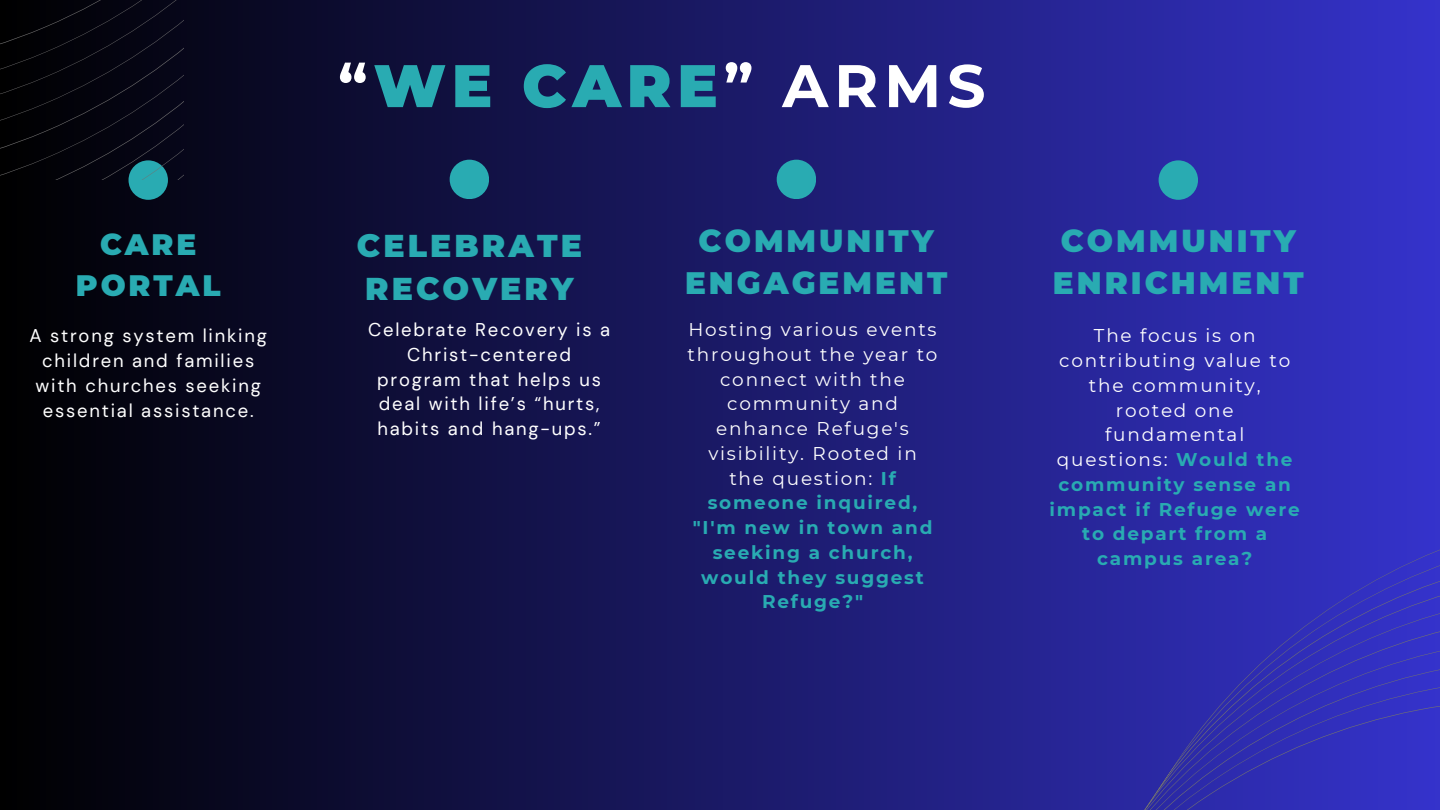
<style>
.page{position:relative;width:1440px;height:810px;background:#fff}
.page>*{position:absolute;margin:0;border:0;box-sizing:border-box;transform-origin:0 0}
.t1{font:700 60px "Montserrat";color:#fff}
.t2{font:900 31.5px/42.8px "Montserrat";letter-spacing:.1em;color:#29abb2}
.t3{font:900 31px/42.8px "Montserrat";letter-spacing:.1em;color:#29abb2}
.t4{font:900 29.5px "Montserrat";letter-spacing:.1em;color:#29abb2}
.t5{font:18.4px/24.8px "Montserrat";letter-spacing:.1em;color:#fff;text-align:center}
.t6{font:18.4px/24.8px "DM Sans";letter-spacing:.1em;color:#fff;text-align:center}
.s1{font-weight:900;color:#29abb2}
.s2{font-weight:700;color:#29abb2}
</style>
<div class="page">
<div style="left:0;top:0;width:1440px;height:810px;background:linear-gradient(to right,#000,#3533cc)"></div>
<svg style="left:1020px;top:281px;width:420px;height:529px;background:#2d2bad"></svg>
<div style="left:129px;top:160px;width:39px;height:40px;background:#29abb2;border-radius:50%"></div>
<div style="left:777px;top:160px;width:39px;height:39px;background:#29abb2;border-radius:50%"></div>
<div style="left:1159px;top:160px;width:39px;height:40px;background:#29abb2;border-radius:50%"></div>
<svg style="left:0;top:0;width:184px;height:179px;background:#050710"></svg>
<div style="left:450px;top:160px;width:39px;height:39px;background:#29abb2;border-radius:50%"></div>
<p class="t4" style="left:100px;top:227px;width:98px">CARE</p>
<p class="t4" style="left:76px;top:267px;width:146px">PORTAL</p>
<p class="t6" style="left:29px;top:324px;width:239px">A strong system linking children and families with churches seeking essential assistance.</p>
<p class="t1" style="left:338px;top:49px;width:649px">“<span class="s1">WE CARE</span>” ARMS</p>
<p class="t2" style="left:357px;top:225px;width:227px">CELEBRATE<br>RECOVERY</p>
<p class="t6" style="left:368px;top:317px;width:244px">Celebrate Recovery is a<br>Christ-centered program that helps us deal with life’s “hurts, habits and hang-ups.”</p>
<p class="t3" style="left:699px;top:219px;width:237px">COMMUNITY</p>
<p class="t3" style="left:685px;top:262px;width:264px">ENGAGEMENT</p>
<p class="t5" style="left:688px;top:317px;width:251px">Hosting various events throughout the year to connect with the community and enhance Refuge's visibility. Rooted in<br>the question: <span class="s2">If someone inquired, "I'm new in town and seeking a church, would they suggest<br>Refuge?"</span></p>
<p class="t3" style="left:1053px;top:219px;width:252px">COMMUNITY<br>ENRICHMENT</p>
<p class="t5" style="left:1050px;top:323px;width:252px">The focus is on contributing value to the community,<br>rooted one fundamental questions: <span class="s2">Would the community sense an impact if Refuge were to depart from a campus area?</span></p>
</div>
